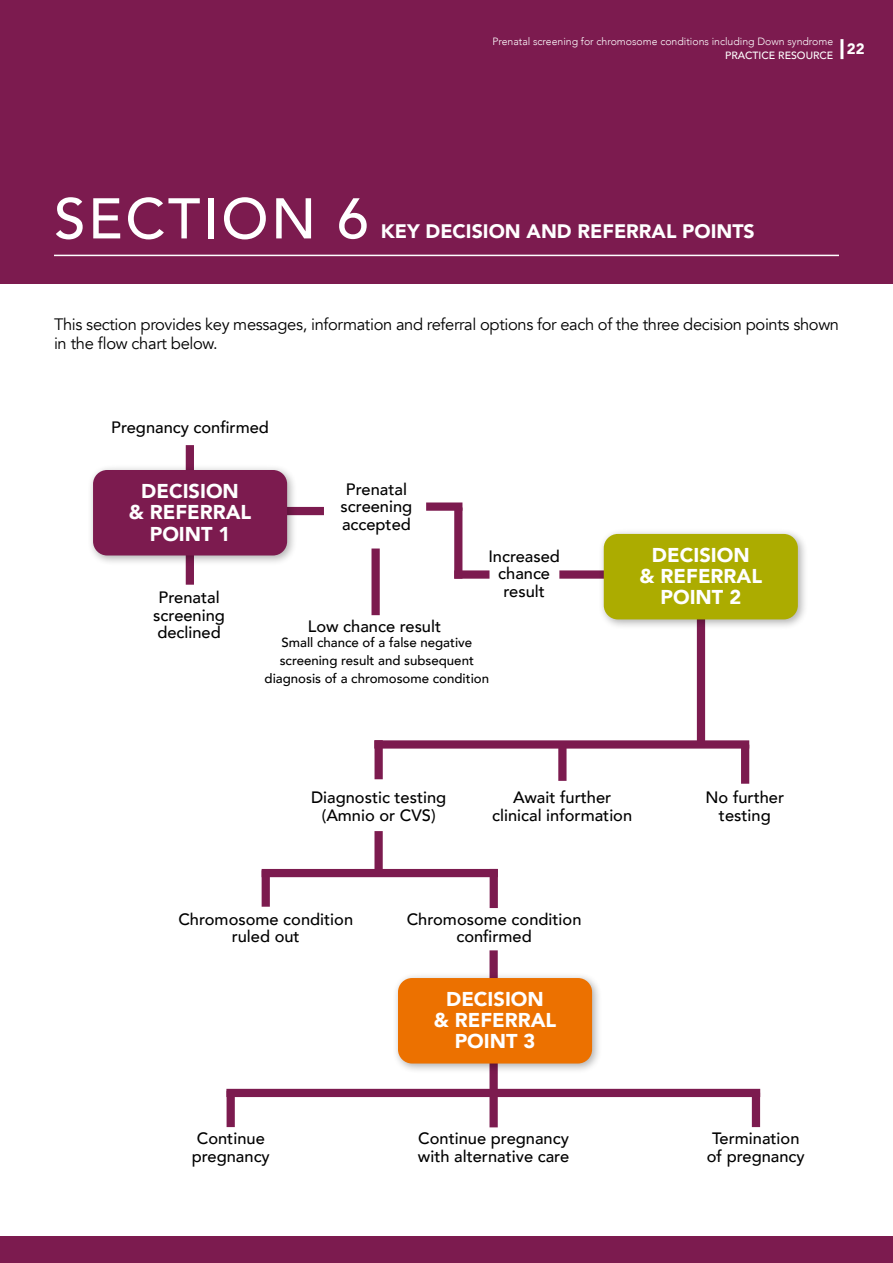
<style>
.page{position:relative;width:893px;height:1263px;background:#fff}
.page>*{position:absolute;margin:0;border:0;box-sizing:border-box;transform-origin:0 0}
.t1{font:500 56.7px "Avenir";letter-spacing:.045em;color:#fff}
.t2{font:900 19.95px/21.1px "Avenir";color:#fff;text-align:center}
.t3{font:900 19.5px "Avenir";color:#fff}
.t4{font:500 16.5px/17.7px "Avenir";color:#000;text-align:center}
.t5{font:16.5px/19.5px "Avenir";letter-spacing:-.02em;color:#000}
.t6{font:900 15px "Avenir";color:#fff}
.t7{font:500 13.2px/17.7px "Avenir";color:#000;text-align:center}
.t8{font:300 10.5px "Avenir";color:#fff}
.t9{font:500 10.5px "Avenir";color:#fff}
</style>
<div class="page">
<div style="left:0;top:0;width:893px;height:284px;background:#7c1b4f"></div>
<hr style="left:54px;top:255px;width:785px;height:1px;background:#fff">
<div style="left:0;top:1236px;width:893px;height:27px;background:#7c1b4f"></div>
<div style="left:186px;top:445px;width:8px;height:140px;background:#7c1b4f"></div>
<div style="left:163px;top:507px;width:161px;height:8px;background:#7c1b4f"></div>
<div style="left:697px;top:539px;width:8px;height:203px;background:#7c1b4f"></div>
<div style="left:489px;top:950px;width:9px;height:177px;background:#7c1b4f"></div>
<div style="left:374px;top:740px;width:375px;height:9px;background:#7c1b4f"></div>
<div style="left:426px;top:502px;width:36px;height:9px;background:#7c1b4f"></div>
<div style="left:375px;top:740px;width:8px;height:39px;background:#7c1b4f"></div>
<div style="left:262px;top:870px;width:8px;height:37px;background:#7c1b4f"></div>
<div style="left:490px;top:869px;width:8px;height:39px;background:#7c1b4f"></div>
<div style="left:558px;top:742px;width:8px;height:39px;background:#7c1b4f"></div>
<div style="left:741px;top:745px;width:8px;height:39px;background:#7c1b4f"></div>
<div style="left:226px;top:1089px;width:534px;height:8px;background:#7c1b4f"></div>
<div style="left:227px;top:1091px;width:8px;height:36px;background:#7c1b4f"></div>
<div style="left:752px;top:1093px;width:8px;height:34px;background:#7c1b4f"></div>
<div style="left:374px;top:831px;width:9px;height:39px;background:#7c1b4f"></div>
<div style="left:392px;top:972px;width:211px;height:102px;background:#000;opacity:.31"></div>
<div style="left:398px;top:978px;width:194px;height:85px;background:#ec7100;border-radius:14px"></div>
<div style="left:559px;top:570px;width:59px;height:9px;background:#7c1b4f"></div>
<div style="left:598px;top:528px;width:211px;height:102px;background:#000;opacity:.31"></div>
<div style="left:604px;top:534px;width:194px;height:85px;background:#acac00;border-radius:14px"></div>
<div style="left:88px;top:464px;width:210px;height:102px;background:#000;opacity:.31"></div>
<div style="left:93px;top:470px;width:194px;height:85px;background:#7c1b4f;border-radius:14px"></div>
<div style="left:262px;top:869px;width:236px;height:8px;background:#7c1b4f"></div>
<div style="left:454px;top:507px;width:8px;height:72px;background:#7c1b4f"></div>
<div style="left:454px;top:570px;width:35px;height:9px;background:#7c1b4f"></div>
<div style="left:371px;top:548px;width:9px;height:67px;background:#7c1b4f"></div>
<hr style="left:840px;top:39px;width:3px;height:20px;background:#fff">
<p class="t8" style="left:492px;top:35px;width:342px">Prenatal screening for chromosome conditions including Down syndrome</p>
<p class="t9" style="left:725px;top:46px;width:110px">PRACTICE RESOURCE</p>
<p class="t6" style="left:847px;top:36px;width:19px">22</p>
<h1 class="t1" style="left:54px;top:170px;width:316px">SECTION 6</h1>
<p class="t3" style="left:381px;top:215px;width:376px">KEY DECISION AND REFERRAL POINTS</p>
<p class="t5" style="left:54px;top:315px;width:787px">This section provides key messages, information and referral options for each of the three decision points shown in the flow chart below.</p>
<p class="t4" style="left:111px;top:417px;width:159px">Pregnancy confirmed</p>
<p class="t2" style="left:129px;top:480px;width:124px">DECISION<br>&amp; REFERRAL<br>POINT 1</p>
<p class="t4" style="left:341px;top:479px;width:73px">Prenatal screening accepted</p>
<p class="t4" style="left:153px;top:588px;width:73px">Prenatal screening declined</p>
<p class="t4" style="left:488px;top:546px;width:73px">Increased chance result</p>
<p class="t4" style="left:308px;top:616px;width:135px">Low chance result</p>
<p class="t7" style="left:265px;top:633px;width:226px">Small chance of a false negative screening result and subsequent diagnosis of a chromosome condition</p>
<p class="t2" style="left:640px;top:543px;width:124px">DECISION<br>&amp; REFERRAL<br>POINT 2</p>
<p class="t4" style="left:311px;top:787px;width:137px">Diagnostic testing (Amnio or CVS)</p>
<p class="t4" style="left:492px;top:787px;width:141px">Await further clinical information</p>
<p class="t4" style="left:705px;top:787px;width:80px">No further testing</p>
<p class="t4" style="left:178px;top:909px;width:176px">Chromosome condition ruled out</p>
<p class="t4" style="left:407px;top:909px;width:176px">Chromosome condition confirmed</p>
<p class="t2" style="left:434px;top:988px;width:124px">DECISION<br>&amp; REFERRAL<br>POINT 3</p>
<p class="t4" style="left:192px;top:1129px;width:80px">Continue pregnancy</p>
<p class="t4" style="left:418px;top:1129px;width:153px;text-align:left">Continue pregnancy with alternative care</p>
<p class="t4" style="left:707px;top:1129px;width:99px">Termination of pregnancy</p>
</div>
